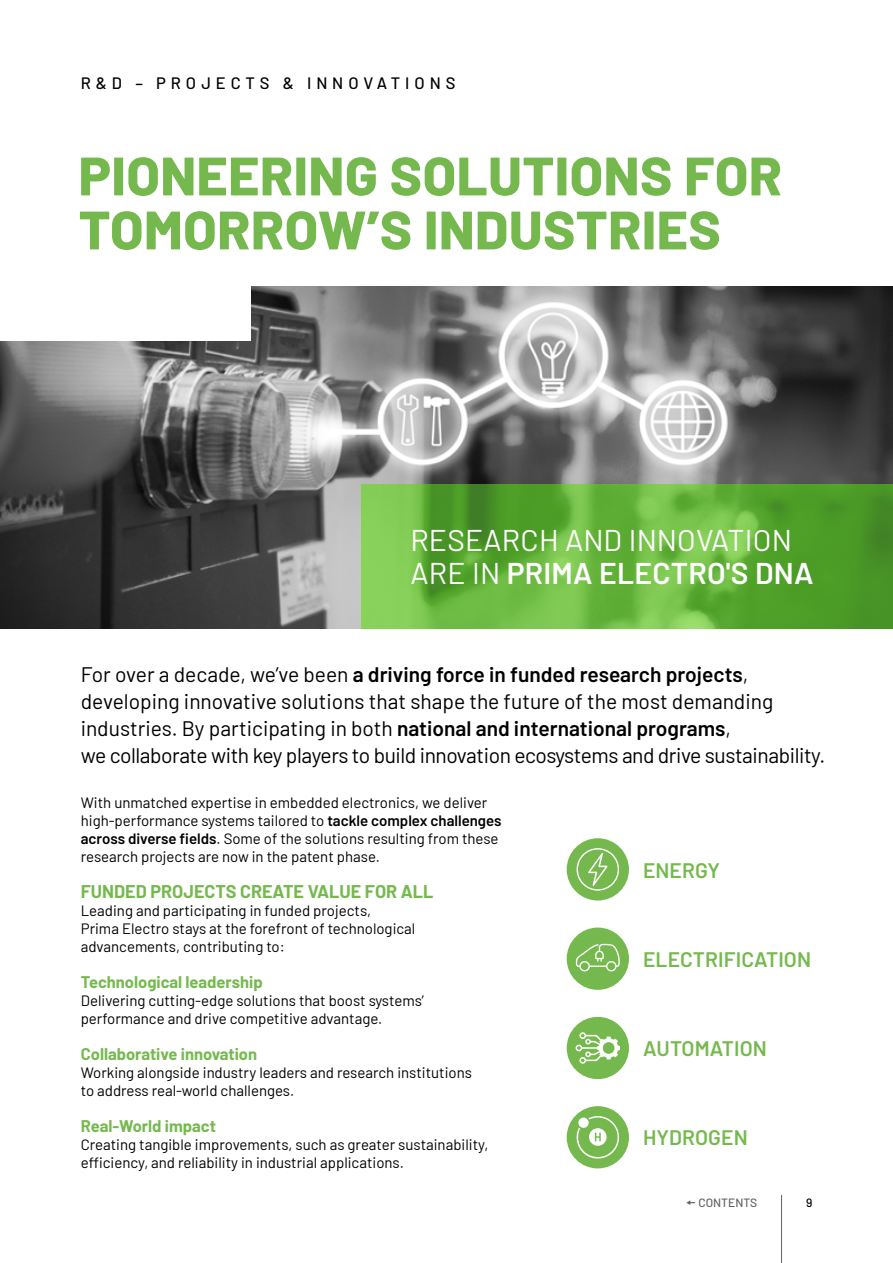
<style>
.page{position:relative;width:893px;height:1263px;background:#fff}
.page>*{position:absolute;margin:0;border:0;box-sizing:border-box;transform-origin:0 0}
.t1{font:800 54px/54px "Barlow";letter-spacing:.01em;color:#75b94e}
.t2{font:30px/33px "Barlow";letter-spacing:.01em;color:#fff}
.t3{font:21px/27px "Barlow";letter-spacing:-.005em;color:#000}
.t4{font:600 21px "Barlow";letter-spacing:.005em;color:#75b94e}
.t5{font:700 18px "Barlow";color:#75b94e}
.t6{font:700 16.5px "Barlow";color:#75b94e}
.t7{font:500 16.5px "Barlow";letter-spacing:.3em;color:#000}
.t8{font:15px/18px "Barlow";color:#000}
.t9{font:500 12px "Barlow";color:#646363}
.t10{font:500 12px "Barlow";color:#000}
.s1{font-weight:600}
</style>
<div class="page">
<img style="left:0;top:286px;width:893px;height:342px">
<svg style="left:361px;top:484px;width:532px;height:144px;background:#63b03b"></svg>
<div style="left:567px;top:1106px;width:62px;height:62px;background:#75b94e;border-radius:50%"></div>
<svg style="left:573px;top:1115px;width:49px;height:46px"></svg>
<div style="left:567px;top:1017px;width:62px;height:62px;background:#75b94e;border-radius:50%"></div>
<svg style="left:576px;top:1032px;width:44px;height:32px"></svg>
<div style="left:567px;top:927px;width:62px;height:63px;background:#75b94e;border-radius:50%"></div>
<svg style="left:576px;top:944px;width:44px;height:28px"></svg>
<div style="left:567px;top:838px;width:62px;height:62px;background:#75b94e;border-radius:50%"></div>
<svg style="left:577px;top:848px;width:42px;height:43px"></svg>
<div style="left:0;top:268px;width:251px;height:72px;background:#fff"></div>
<hr style="left:781px;top:1195px;width:1px;height:68px;background:#646363">
<p class="t7" style="left:81px;top:71px;width:376px">R&amp;D – PROJECTS &amp; INNOVATIONS</p>
<h1 class="t1" style="left:79px;top:145px;width:705px">PIONEERING SOLUTIONS FOR<br>TOMORROW’S INDUSTRIES</h1>
<h2 class="t2" style="left:410px;top:521px;width:405px">RESEARCH AND INNOVATION<br>ARE IN <span class="s1">PRIMA ELECTRO'S DNA</span></h2>
<p class="t3" style="left:81px;top:659px;width:746px">For over a decade, we’ve been <span class="s1">a driving force in funded research projects</span>, developing innovative solutions that shape the future of the most demanding industries. By participating in both <span class="s1">national and international programs</span>,<br>we collaborate with key players to build innovation ecosystems and drive sustainability.</p>
<p class="t8" style="left:81px;top:793px;width:422px">With unmatched expertise in embedded electronics, we deliver high-performance systems tailored to <span class="s1">tackle complex challenges across diverse fields</span>. Some of the solutions resulting from these research projects are now in the patent phase.</p>
<p class="t5" style="left:81px;top:878px;width:354px">FUNDED PROJECTS CREATE VALUE FOR ALL</p>
<p class="t8" style="left:81px;top:901px;width:336px">Leading and participating in funded projects,<br>Prima Electro stays at the forefront of technological advancements, contributing to:</p>
<p class="t6" style="left:81px;top:970px;width:183px">Technological leadership</p>
<p class="t8" style="left:81px;top:991px;width:345px">Delivering cutting-edge solutions that boost systems’ performance and drive competitive advantage.</p>
<p class="t6" style="left:81px;top:1042px;width:178px">Collaborative innovation</p>
<p class="t8" style="left:81px;top:1063px;width:393px">Working alongside industry leaders and research institutions to address real-world challenges.</p>
<p class="t6" style="left:81px;top:1114px;width:137px">Real-World impact</p>
<p class="t8" style="left:81px;top:1135px;width:409px">Creating tangible improvements, such as greater sustainability, efficiency, and reliability in industrial applications.</p>
<h3 class="t4" style="left:643px;top:855px;width:79px">ENERGY</h3>
<h3 class="t4" style="left:643px;top:944px;width:170px">ELECTRIFICATION</h3>
<h3 class="t4" style="left:643px;top:1033px;width:125px">AUTOMATION</h3>
<h3 class="t4" style="left:643px;top:1122px;width:106px">HYDROGEN</h3>
<p class="t9" style="left:698px;top:1194px;width:60px">CONTENTS</p>
<p class="t10" style="left:806px;top:1194px;width:8px">9</p>
</div>
